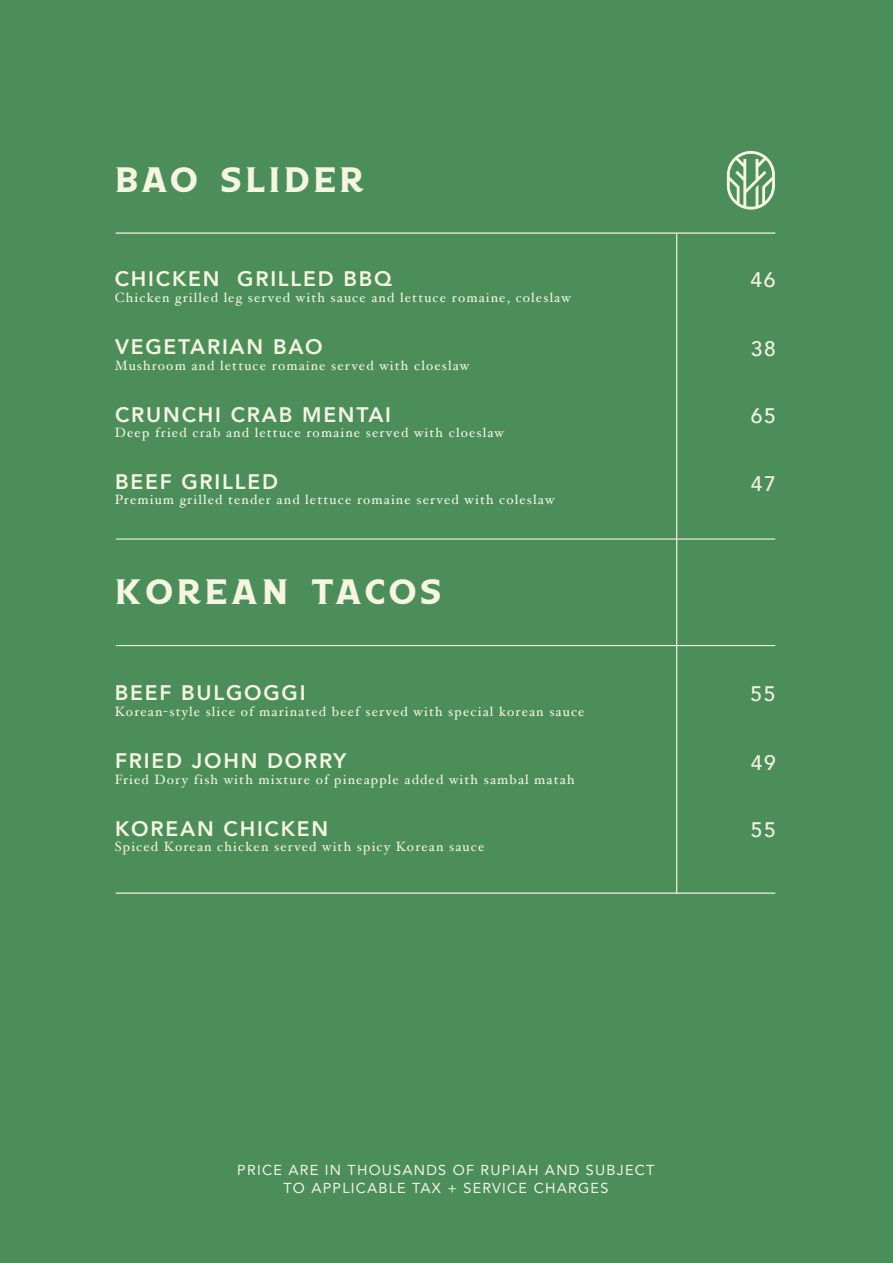
<style>
.page{position:relative;width:893px;height:1263px;background:#4b8e59}
.page>*{position:absolute;margin:0;border:0;box-sizing:border-box;transform-origin:0 0}
.t1{font:45px "Boardwalk Avenue Serif";letter-spacing:.1em;color:#f5f5e2}
.t2{font:800 21px "Avenir";letter-spacing:.085em;color:#f5f5e2}
.t3{font:500 21px "Avenir";letter-spacing:.085em;color:#f5f5e2}
.t4{font:14.4px/17.4px "Avenir";letter-spacing:.085em;color:#f5f5e2;text-align:center}
.t5{font:13.5px "Hoefler Text";letter-spacing:.085em;color:#f5f5e2}
</style>
<div class="page">
<hr style="left:116px;top:232px;width:659px;height:2px;background:#f5f5e2">
<hr style="left:116px;top:892px;width:659px;height:2px;background:#f5f5e2">
<hr style="left:676px;top:233px;width:1px;height:660px;background:#f5f5e2">
<svg style="left:727px;top:151px;width:48px;height:59px"></svg>
<hr style="left:116px;top:538px;width:659px;height:2px;background:#f5f5e2">
<hr style="left:116px;top:645px;width:659px;height:1px;background:#f5f5e2">
<h1 class="t1" style="left:115px;top:153px;width:249px">BAO SLIDER</h1>
<h2 class="t2" style="left:115px;top:262px;width:279px">CHICKEN GRILLED BBQ</h2>
<p class="t5" style="left:115px;top:290px;width:458px">Chicken grilled leg served with sauce and lettuce romaine, coleslaw</p>
<h2 class="t2" style="left:115px;top:330px;width:209px">VEGETARIAN BAO</h2>
<p class="t5" style="left:115px;top:357px;width:356px">Mushroom and lettuce romaine served with cloeslaw</p>
<h2 class="t2" style="left:115px;top:398px;width:277px">CRUNCHI CRAB MENTAI</h2>
<p class="t5" style="left:115px;top:424px;width:391px">Deep fried crab and lettuce romaine served with cloeslaw</p>
<h2 class="t2" style="left:115px;top:465px;width:164px">BEEF GRILLED</h2>
<p class="t5" style="left:115px;top:492px;width:441px">Premium grilled tender and lettuce romaine served with coleslaw</p>
<h1 class="t1" style="left:115px;top:566px;width:327px">KOREAN TACOS</h1>
<h2 class="t2" style="left:115px;top:676px;width:192px">BEEF BULGOGGI</h2>
<p class="t5" style="left:115px;top:704px;width:471px">Korean-style slice of marinated beef served with special korean sauce</p>
<h2 class="t2" style="left:115px;top:744px;width:233px">FRIED JOHN DORRY</h2>
<p class="t5" style="left:115px;top:771px;width:461px">Fried Dory fish with mixture of pineapple added with sambal matah</p>
<h2 class="t2" style="left:115px;top:812px;width:215px">KOREAN CHICKEN</h2>
<p class="t5" style="left:115px;top:838px;width:371px">Spiced Korean chicken served with spicy Korean sauce</p>
<h2 class="t3" style="left:750px;top:262px;width:27px">46</h2>
<h2 class="t3" style="left:751px;top:330px;width:27px">38</h2>
<h2 class="t3" style="left:751px;top:398px;width:27px">65</h2>
<h2 class="t3" style="left:751px;top:465px;width:27px">47</h2>
<h2 class="t3" style="left:750px;top:676px;width:27px">55</h2>
<h2 class="t3" style="left:751px;top:744px;width:27px">49</h2>
<h2 class="t3" style="left:751px;top:812px;width:27px">55</h2>
<p class="t4" style="left:237px;top:1161px;width:419px">PRICE ARE IN THOUSANDS OF RUPIAH AND SUBJECT<br>TO APPLICABLE TAX + SERVICE CHARGES</p>
</div>
